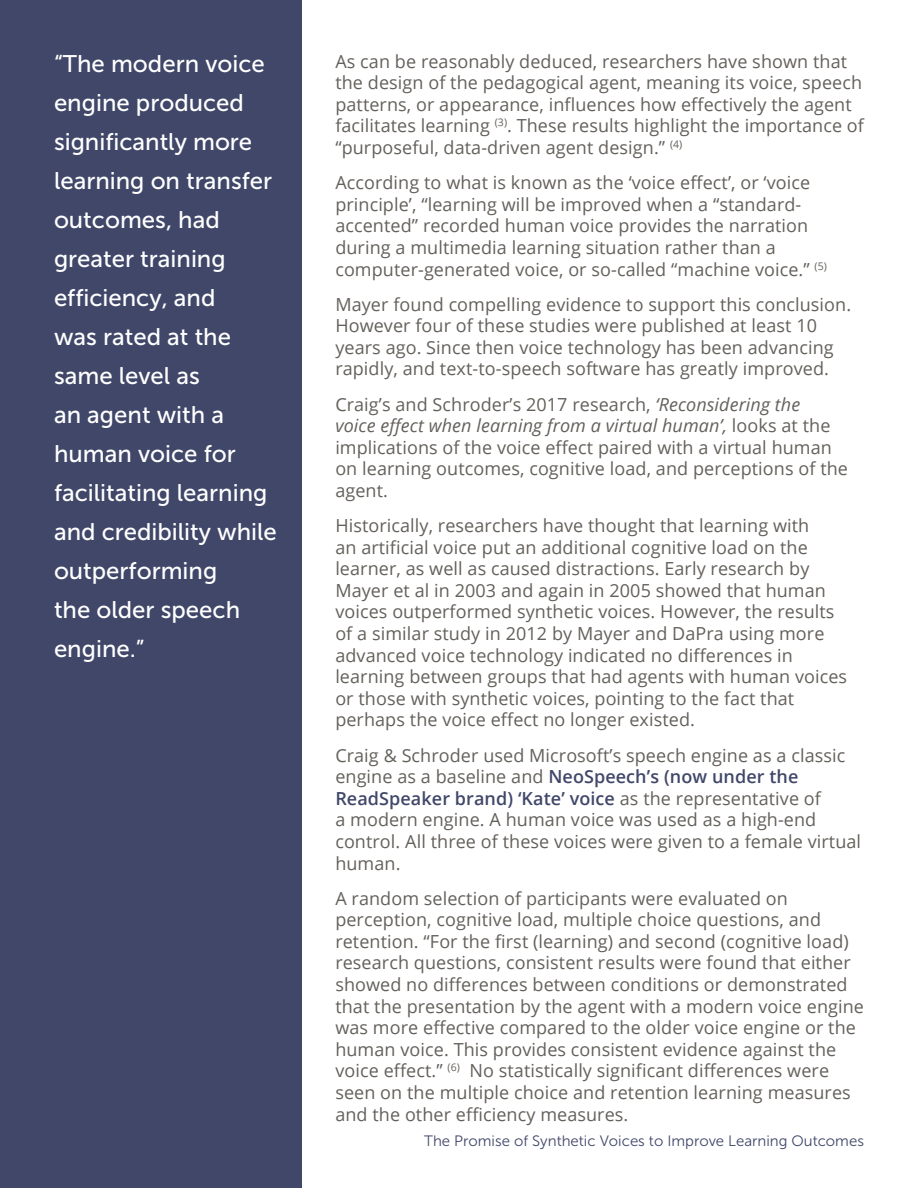
<style>
.page{position:relative;width:918px;height:1188px;background:#fff}
.page>*{position:absolute;margin:0;border:0;box-sizing:border-box;transform-origin:0 0}
.t1{font:24px/39px "Museo Sans 500";color:#fff}
.t2{font:18px/21.6px "Open Sans";letter-spacing:.005em;color:#64605b}
.t3{font:15px "Museo Sans 300";color:#404769}
.s1{font-style:italic}
.s2{font-weight:600;color:#404769}
</style>
<div class="page">
<div style="left:0;top:0;width:302px;height:1188px;background:#404769"></div>
<p class="t1" style="left:54px;top:45px;width:224px">“The modern voice engine produced significantly more learning on transfer outcomes, had greater training efficiency, and<br>was rated at the same level as<br>an agent with a human voice for facilitating learning and credibility while outperforming<br>the older speech engine.”</p>
<p class="t2" style="left:335px;top:50px;width:530px">As can be reasonably deduced, researchers have shown that the design of the pedagogical agent, meaning its voice, speech patterns, or appearance, influences how effectively the agent facilitates learning <sup>(3)</sup>. These results highlight the importance of “purposeful, data-driven agent design.” <sup>(4)</sup></p>
<p class="t2" style="left:335px;top:171px;width:493px">According to what is known as the ‘voice effect’, or ‘voice principle’, “learning will be improved when a “standard&shy;accented” recorded human voice provides the narration during a multimedia learning situation rather than a computer-generated voice, or so-called “machine voice.” <sup>(5)</sup></p>
<p class="t2" style="left:335px;top:293px;width:517px">Mayer found compelling evidence to support this conclusion.<br>However four of these studies were published at least 10 years ago. Since then voice technology has been advancing rapidly, and text-to-speech software has greatly improved.</p>
<p class="t2" style="left:335px;top:393px;width:514px">Craig’s and Schroder’s 2017 research, <span class="s1">‘Reconsidering the<br>voice effect when learning from a virtual human’,</span> looks at the implications of the voice effect paired with a virtual human on learning outcomes, cognitive load, and perceptions of the agent.</p>
<p class="t2" style="left:335px;top:514px;width:513px">Historically, researchers have thought that learning with<br>an artificial voice put an additional cognitive load on the learner, as well as caused distractions. Early research by Mayer et al in 2003 and again in 2005 showed that human voices outperformed synthetic voices. However, the results of a similar study in 2012 by Mayer and DaPra using more advanced voice technology indicated no differences in learning between groups that had agents with human voices or those with synthetic voices, pointing to the fact that perhaps the voice effect no longer existed.</p>
<p class="t2" style="left:335px;top:744px;width:527px">Craig &amp; Schroder used Microsoft’s speech engine as a classic engine as a baseline and <span class="s2">NeoSpeech’s (now under the ReadSpeaker brand) ‘Kate’ voice</span> as the representative of<br>a modern engine. A human voice was used as a high-end control. All three of these voices were given to a female virtual human.</p>
<p class="t2" style="left:335px;top:887px;width:530px">A random selection of participants were evaluated on perception, cognitive load, multiple choice questions, and retention. “For the first (learning) and second (cognitive load) research questions, consistent results were found that either showed no differences between conditions or demonstrated that the presentation by the agent with a modern voice engine was more effective compared to the older voice engine or the human voice. This provides consistent evidence against the voice effect.” <sup>(6)</sup> No statistically significant differences were seen on the multiple choice and retention learning measures and the other efficiency measures.</p>
<p class="t3" style="left:424px;top:1132px;width:441px">The Promise of Synthetic Voices to Improve Learning Outcomes</p>
</div>
